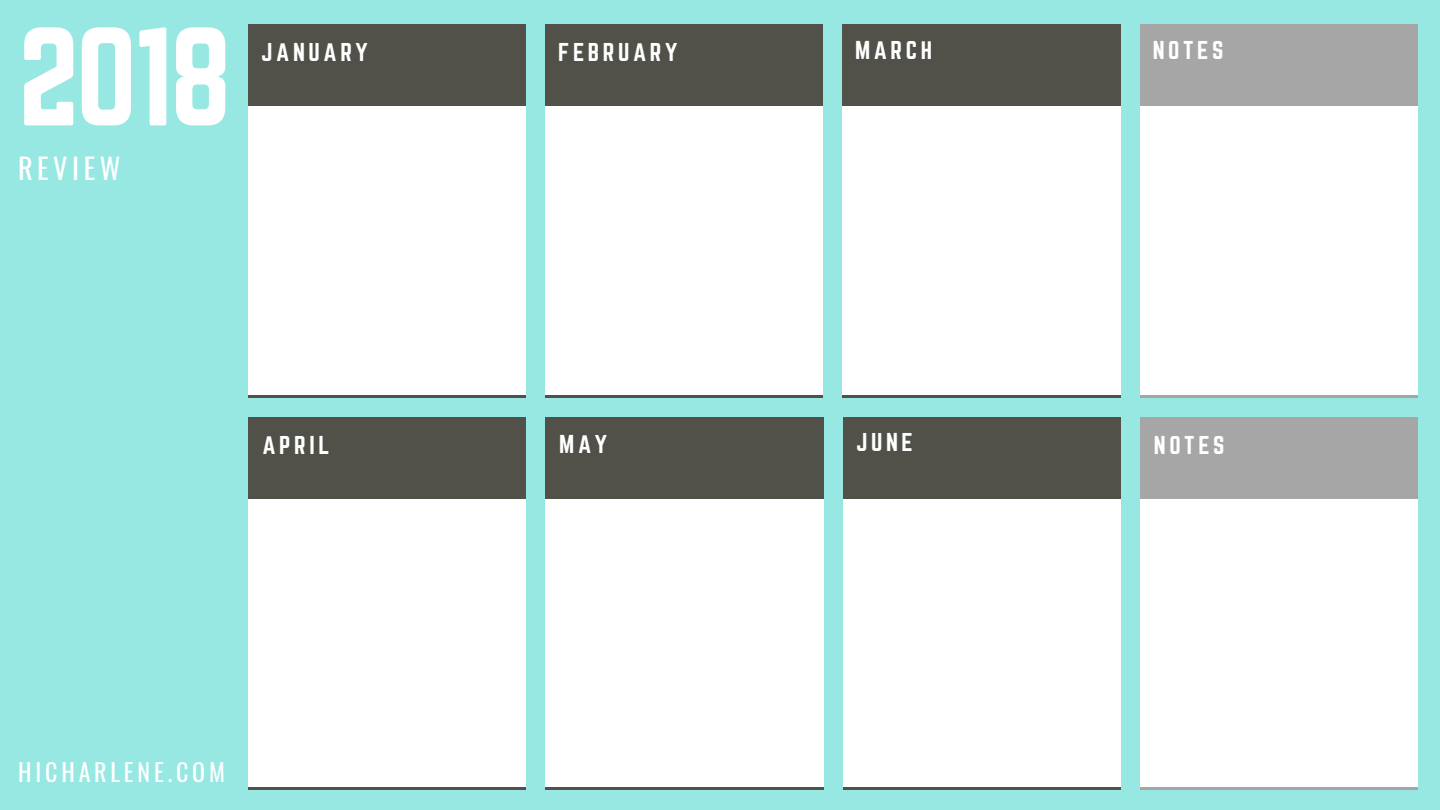
<style>
.page{position:relative;width:1440px;height:810px;background:#97e8e2}
.page>*{position:absolute;margin:0;border:0;box-sizing:border-box;transform-origin:0 0}
.t1{font:122.6px "Norwester";color:#fff}
.t2{font:28.3px "Oswald";letter-spacing:.16em;color:#fff}
.t3{font:24px "Oswald";letter-spacing:.16em;color:#fff}
.t4{font:22.6px "Norwester";letter-spacing:.16em;color:#fff}
</style>
<div class="page">
<div style="left:248px;top:370px;width:278px;height:26px;background:#fff"></div>
<div style="left:248px;top:26px;width:278px;height:105px;background:#fff"></div>
<div style="left:248px;top:131px;width:278px;height:239px;background:#fff"></div>
<hr style="left:248px;top:395px;width:278px;height:2px;background:#515149">
<div style="left:248px;top:25px;width:278px;height:81px;background:#515149"></div>
<div style="left:545px;top:370px;width:278px;height:26px;background:#fff"></div>
<div style="left:545px;top:26px;width:278px;height:105px;background:#fff"></div>
<div style="left:545px;top:131px;width:278px;height:239px;background:#fff"></div>
<hr style="left:545px;top:395px;width:278px;height:2px;background:#515149">
<div style="left:545px;top:25px;width:278px;height:81px;background:#515149"></div>
<div style="left:843px;top:370px;width:277px;height:26px;background:#fff"></div>
<div style="left:843px;top:26px;width:277px;height:105px;background:#fff"></div>
<div style="left:843px;top:131px;width:277px;height:239px;background:#fff"></div>
<hr style="left:843px;top:395px;width:277px;height:2px;background:#515149">
<div style="left:843px;top:25px;width:277px;height:81px;background:#515149"></div>
<div style="left:1140px;top:370px;width:278px;height:26px;background:#fff"></div>
<div style="left:1140px;top:26px;width:278px;height:105px;background:#fff"></div>
<div style="left:1140px;top:131px;width:278px;height:239px;background:#fff"></div>
<hr style="left:1140px;top:395px;width:278px;height:2px;background:#a6a6a6">
<div style="left:1140px;top:25px;width:278px;height:81px;background:#a6a6a6"></div>
<div style="left:248px;top:762px;width:278px;height:26px;background:#fff"></div>
<div style="left:248px;top:418px;width:278px;height:106px;background:#fff"></div>
<div style="left:248px;top:524px;width:278px;height:238px;background:#fff"></div>
<hr style="left:248px;top:787px;width:278px;height:3px;background:#515149">
<div style="left:248px;top:417px;width:278px;height:81px;background:#515149"></div>
<div style="left:546px;top:762px;width:277px;height:26px;background:#fff"></div>
<div style="left:546px;top:418px;width:277px;height:106px;background:#fff"></div>
<div style="left:546px;top:524px;width:277px;height:238px;background:#fff"></div>
<hr style="left:546px;top:787px;width:277px;height:3px;background:#515149">
<div style="left:546px;top:417px;width:277px;height:81px;background:#515149"></div>
<div style="left:843px;top:762px;width:278px;height:26px;background:#fff"></div>
<div style="left:843px;top:418px;width:278px;height:106px;background:#fff"></div>
<div style="left:843px;top:524px;width:278px;height:238px;background:#fff"></div>
<hr style="left:843px;top:787px;width:278px;height:3px;background:#515149">
<div style="left:843px;top:417px;width:278px;height:81px;background:#515149"></div>
<div style="left:1140px;top:762px;width:278px;height:26px;background:#fff"></div>
<div style="left:1140px;top:418px;width:278px;height:106px;background:#fff"></div>
<div style="left:1140px;top:524px;width:278px;height:238px;background:#fff"></div>
<hr style="left:1140px;top:787px;width:278px;height:3px;background:#a6a6a6">
<div style="left:1140px;top:417px;width:278px;height:81px;background:#a6a6a6"></div>
<h1 class="t1" style="left:18px;top:18px;width:215px">2018</h1>
<p class="t2" style="left:18px;top:146px;width:104px">REVIEW</p>
<p class="t4" style="left:261px;top:42px;width:108px">JANUARY</p>
<p class="t4" style="left:558px;top:41px;width:121px">FEBRUARY</p>
<p class="t4" style="left:855px;top:39px;width:79px">MARCH</p>
<p class="t4" style="left:1153px;top:39px;width:72px">NOTES</p>
<p class="t4" style="left:262px;top:434px;width:69px">APRIL</p>
<p class="t4" style="left:559px;top:433px;width:49px">MAY</p>
<p class="t4" style="left:856px;top:431px;width:58px">JUNE</p>
<p class="t4" style="left:1154px;top:434px;width:72px">NOTES</p>
<p class="t3" style="left:18px;top:753px;width:208px">HICHARLENE.COM</p>
</div>
